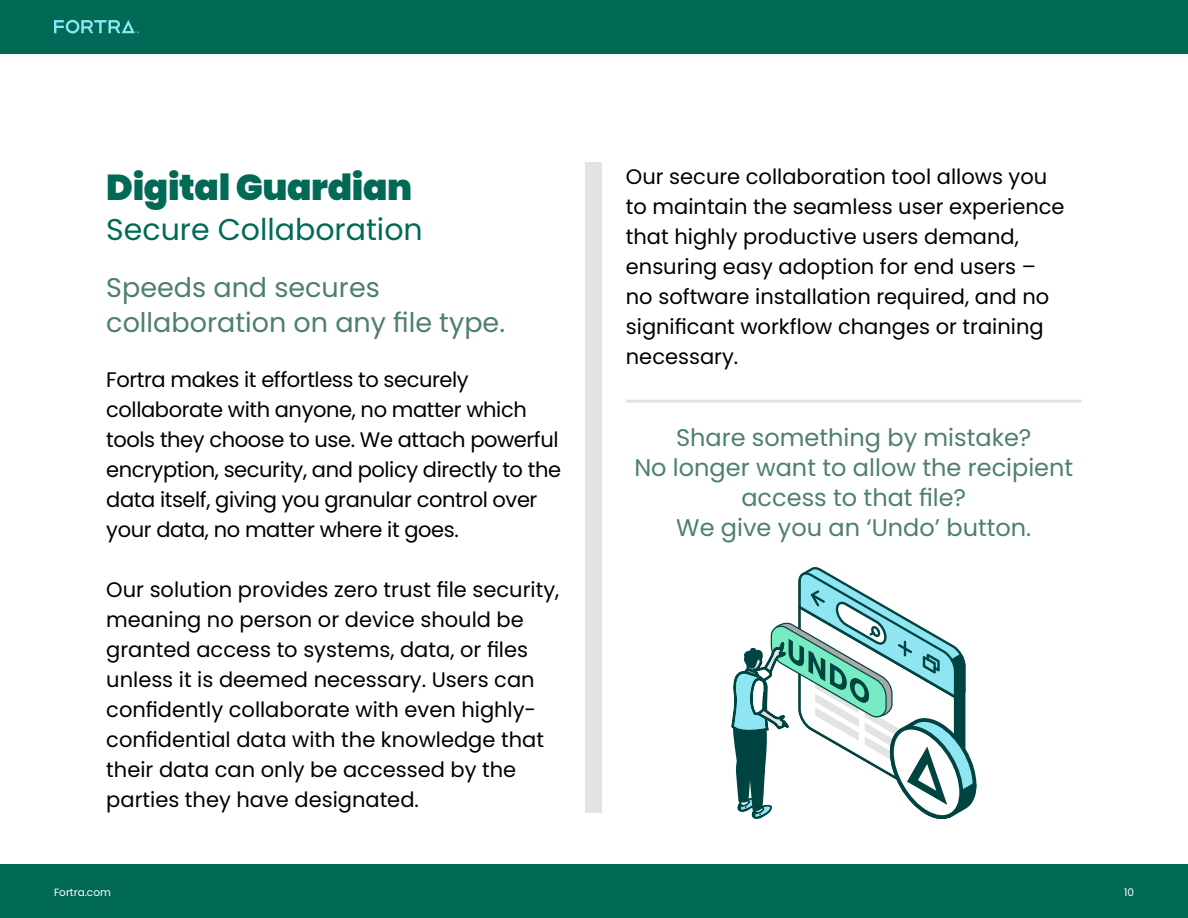
<style>
.page{position:relative;width:1188px;height:918px;background:#fff}
.page>*{position:absolute;margin:0;border:0;box-sizing:border-box;transform-origin:0 0}
.t1{font:900 36px "Poppins";letter-spacing:-.01em;color:#006a56}
.t2{font:30px "Poppins";color:#006a56}
.t3{font:27px/34.5px "Poppins";color:#4d7f71}
.t4{font:24px/30px "Poppins";color:#4d7f71;text-align:center}
.t5{font:21px/30px "Poppins";color:#000}
.t6{font:21px/30px "Poppins";letter-spacing:-.02em;color:#000}
.t7{font:10.5px "Poppins";color:#fff}
</style>
<div class="page">
<div style="left:0;top:864px;width:1188px;height:54px;background:#006a56"></div>
<div style="left:0;top:0;width:1188px;height:54px;background:#006a56"></div>
<svg style="left:54px;top:20px;width:85px;height:13px"></svg>
<div style="left:586px;top:162px;width:16px;height:650px;background:#e3e3e3"></div>
<svg style="left:732px;top:567px;width:244px;height:252px"></svg>
<hr style="left:626px;top:400px;width:456px;height:3px;background:#e3e3e3">
<h1 class="t1" style="left:106px;top:166px;width:307px">Digital Guardian</h1>
<h2 class="t2" style="left:106px;top:212px;width:318px">Secure Collaboration</h2>
<p class="t3" style="left:106px;top:271px;width:400px">Speeds and secures collaboration on any file type.</p>
<p class="t6" style="left:106px;top:365px;width:456px">Fortra makes it effortless to securely collaborate with anyone, no matter which tools they choose to use. We attach powerful encryption, security, and policy directly to the data itself, giving you granular control over your data, no matter where it goes.</p>
<p class="t5" style="left:106px;top:575px;width:455px">Our solution provides zero trust file security, meaning no person or device should be granted access to systems, data, or files unless it is deemed necessary. Users can confidently collaborate with even highly&shy;confidential data with the knowledge that their data can only be accessed by the parties they have designated.</p>
<p class="t5" style="left:626px;top:162px;width:440px">Our secure collaboration tool allows you to maintain the seamless user experience that highly productive users demand, ensuring easy adoption for end users – no software installation required, and no significant workflow changes or training necessary.</p>
<p class="t4" style="left:634px;top:423px;width:440px">Share something by mistake?<br>No longer want to allow the recipient access to that file?<br>We give you an ‘Undo’ button.</p>
<p class="t7" style="left:54px;top:887px;width:58px">Fortra.com</p>
<p class="t7" style="left:1124px;top:887px;width:11px">10</p>
</div>
